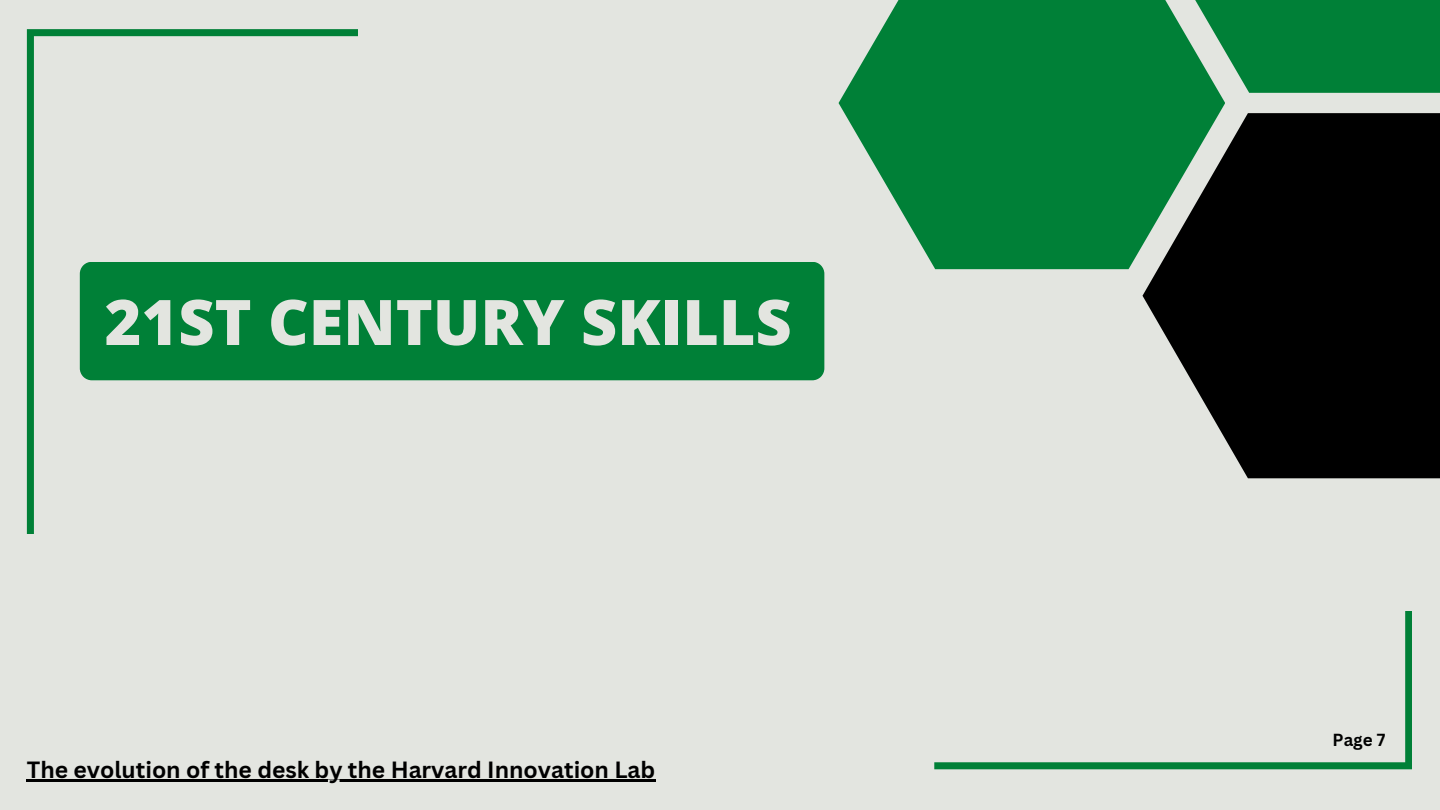
<style>
.page{position:relative;width:1440px;height:810px;background:#e3e5e0}
.page>*{position:absolute;margin:0;border:0;box-sizing:border-box;transform-origin:0 0}
.t1{font:800 62.9px "Open Sans";color:#e3e5e0}
.t2{font:700 22.9px "Canva Sans";color:#000}
.t3{font:700 17px "Canva Sans";color:#000}
</style>
<div class="page">
<div style="left:358px;top:262px;width:466px;height:118px;background:#008037"></div>
<svg style="left:839px;top:0;width:386px;height:269px;background:#1e8d4d"></svg>
<svg style="left:1143px;top:113px;width:297px;height:365px;fill:#000"></svg>
<div style="left:1153px;top:0;width:287px;height:93px;background:#008037"></div>
<svg style="left:27px;top:29px;width:331px;height:505px"></svg>
<svg style="left:934px;top:611px;width:478px;height:158px"></svg>
<hr style="left:27px;top:780px;width:629px;height:2px;background:#000">
<h1 class="t1" style="left:105px;top:278px;width:689px">21ST CENTURY SKILLS</h1>
<p class="t2" style="left:27px;top:754px;width:630px">The evolution of the desk by the Harvard Innovation Lab</p>
<p class="t3" style="left:1333px;top:727px;width:54px">Page 7</p>
</div>
